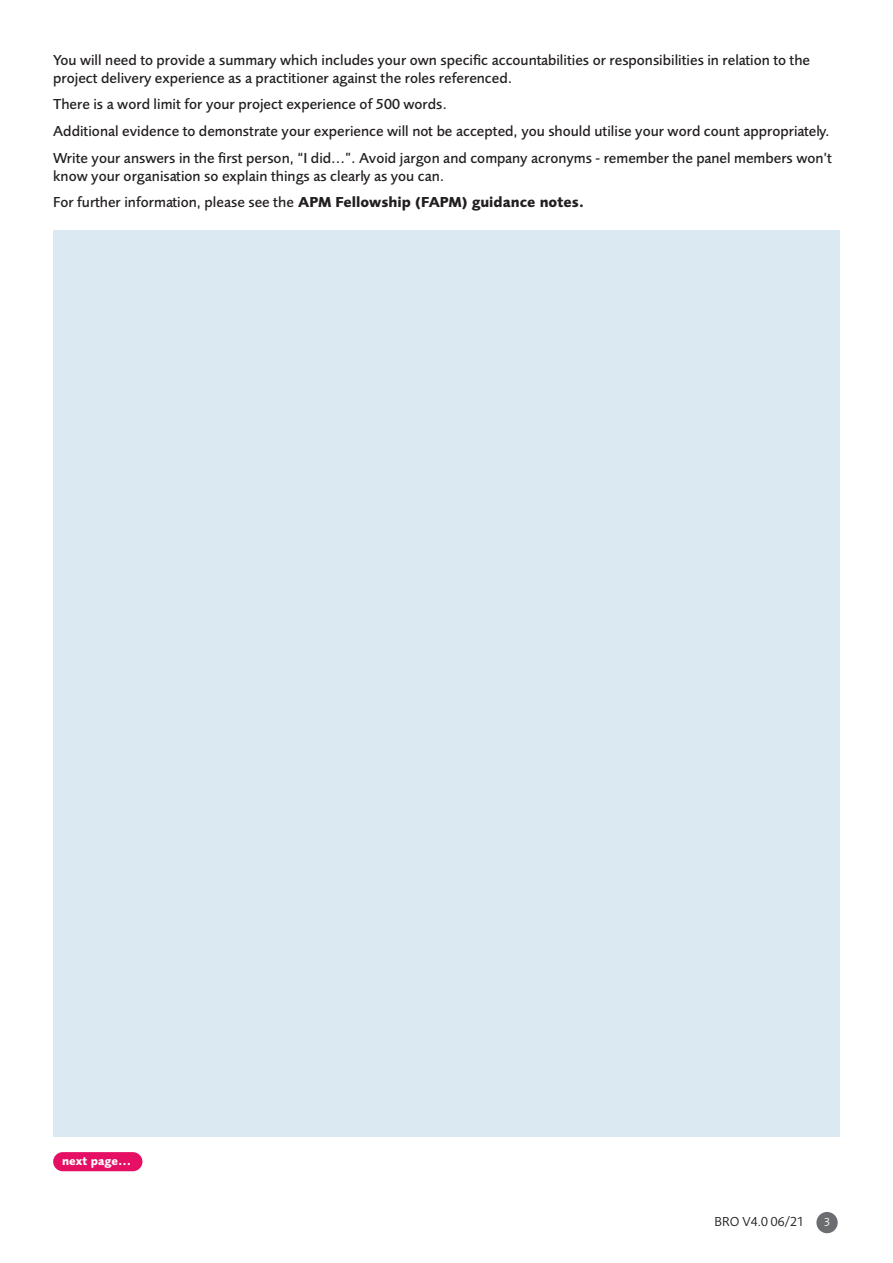
<style>
.page{position:relative;width:893px;height:1263px;background:#fff}
.page>*{position:absolute;margin:0;border:0;box-sizing:border-box;transform-origin:0 0}
.t1{font:500 15px/26.7px "Foundry Sans";color:#231f20}
.t2{font:13.5px "Foundry Sans";color:#231f20}
.t3{font:700 12px "Foundry Sans";color:#fff}
.t4{font:12px "Foundry Sans";color:#fff}
.s1{font-weight:700}
</style>
<div class="page">
<div style="left:816px;top:1212px;width:22px;height:21px;background:#6c6d70;border-radius:50%"></div>
<div style="left:53px;top:230px;width:787px;height:906px;background:#dae9f2"></div>
<div style="left:53px;top:1152px;width:89px;height:19px;background:#e50f63;border-radius:10px"></div>
<p class="t1" style="left:53px;top:50px;width:758px;line-height:18px">You will need to provide a summary which includes your own specific accountabilities or responsibilities in relation to the project delivery experience as a practitioner against the roles referenced.</p>
<p class="t1" style="left:53px;top:91px;width:780px">There is a word limit for your project experience of 500 words.<br>Additional evidence to demonstrate your experience will not be accepted, you should utilise your word count appropriately.<br>Write your answers in the first person, “I did...”. Avoid jargon and company acronyms - remember the panel members won’t</p>
<p class="t1" style="left:53px;top:162px;width:533px">know your organisation so explain things as clearly as you can.<br>For further information, please see the <span class="s1">APM Fellowship (FAPM) guidance notes.</span></p>
<p class="t3" style="left:62px;top:1154px;width:71px">next page...</p>
<p class="t2" style="left:714px;top:1214px;width:91px">BRO V4.0 06/21</p>
<p class="t4" style="left:824px;top:1215px;width:8px">3</p>
</div>
